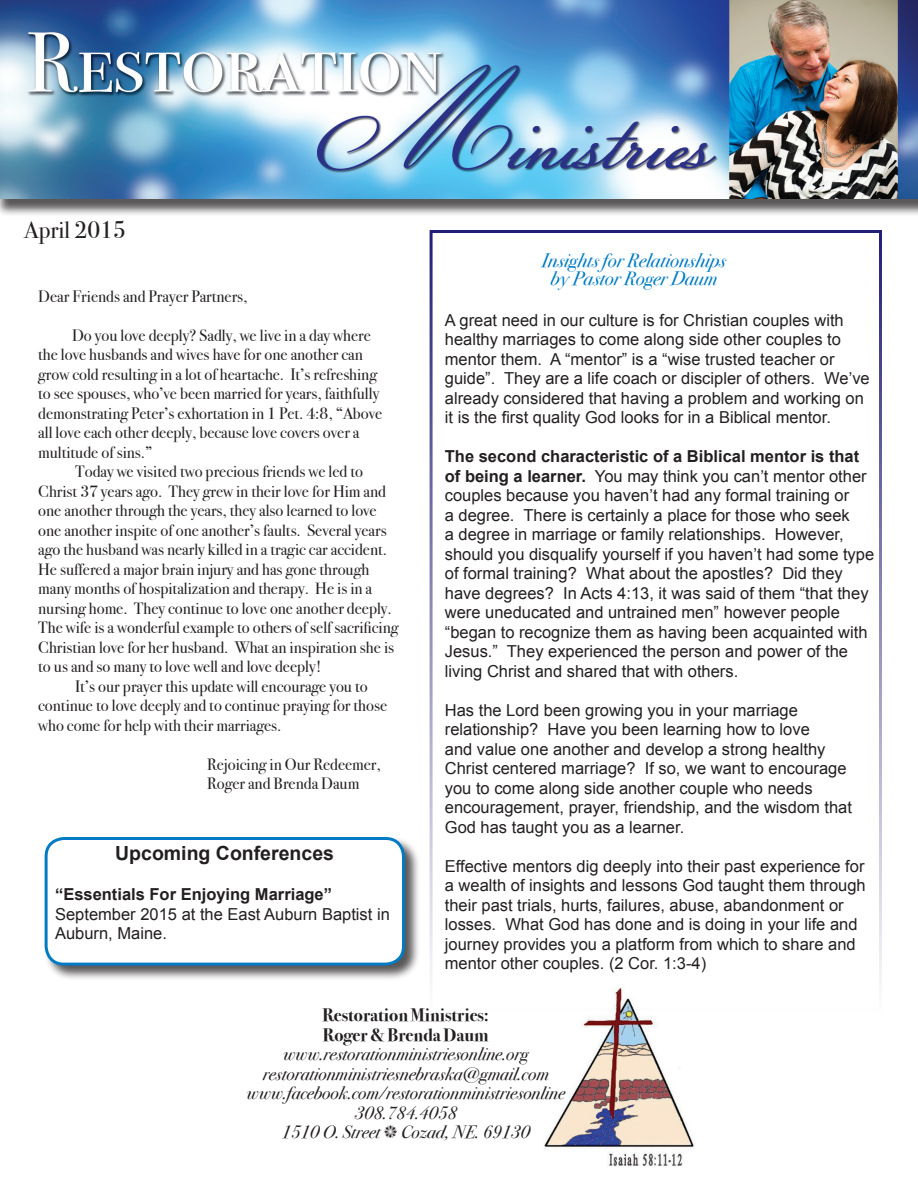
<style>
.page{position:relative;width:918px;height:1188px;background:#fff}
.page>*{position:absolute;margin:0;border:0;box-sizing:border-box;transform-origin:0 0}
.t1{font:24px "Bodoni Svty Two ITCTT Book";color:#231f20}
.t2{font:19.5px "Bodoni Svty Two OSITCTT Book It";color:#007bc3}
.t3{font:700 19.5px "Arial";color:#231f20}
.t4{font:18px "Bodoni Svty Two ITCTT Book Ita";color:#231f20}
.t5{font:18px "Bodoni Svty Two ITCTT Bold";color:#231f20}
.t6{font:16.5px/19.5px "Arial";color:#231f20}
.t7{font:16.5px/19.5px "Bodoni Svty Two ITCTT Book";color:#231f20}
.s1{font-weight:700}
</style>
<div class="page">
<img style="left:544px;top:1011px;width:150px;height:155px">
<div style="left:430px;top:230px;width:452px;height:781px;background:#fff;border:3px solid #231f75"></div>
<div style="left:0;top:0;width:918px;height:217px;background:#231f20;opacity:.75"></div>
<img style="left:0;top:0;width:918px;height:199px">
<div style="left:44px;top:836px;width:377px;height:145px;background:#231f20;opacity:.75"></div>
<div style="left:46px;top:838px;width:357px;height:126px;background:#fff;border-radius:18px"></div>
<div style="left:45px;top:837px;width:360px;height:129px;border:3px solid #007bc3;border-radius:18px"></div>
<p class="t1" style="left:24px;top:210px;width:103px">April 2015</p>
<p class="t7" style="left:38px;top:285px;width:211px">Dear Friends and Prayer Partners,</p>
<p class="t7" style="left:38px;top:324px;width:346px;text-indent:34px">Do you love deeply? Sadly, we live in a day where the love husbands and wives have for one another can grow cold resulting in a lot of heartache. It’s refreshing to see spouses, who’ve been married for years, faithfully demonstrating Peter’s exhortation in 1 Pet. 4:8, “Above all love each other deeply, because love covers over a multitude of sins.”</p>
<p class="t7" style="left:38px;top:460px;width:362px;text-indent:37px">Today we visited two precious friends we led to Christ 37 years ago. They grew in their love for Him and one another through the years, they also learned to love one another inspite of one another’s faults. Several years ago the husband was nearly killed in a tragic car accident.<br>He suffered a major brain injury and has gone through many months of hospitalization and therapy. He is in a nursing home. They continue to love one another deeply.<br>The wife is a wonderful example to others of self sacrificing Christian love for her husband. What an inspiration she is to us and so many to love well and love deeply!</p>
<p class="t7" style="left:38px;top:675px;width:350px;text-indent:37px">It’s our prayer this update will encourage you to continue to love deeply and to continue praying for those who come for help with their marriages.</p>
<p class="t7" style="left:207px;top:753px;width:175px">Rejoicing in Our Redeemer,</p>
<p class="t7" style="left:207px;top:772px;width:154px">Roger and Brenda Daum</p>
<p class="t3" style="left:115px;top:841px;width:220px">Upcoming Conferences</p>
<p class="t6" style="left:55px;top:884px;width:336px"><span class="s1">“Essentials For Enjoying Marriage”<br></span>September 2015 at the East Auburn Baptist in<br>Auburn, Maine.</p>
<p class="t2" style="left:542px;top:248px;width:186px">Insights for Relationships</p>
<p class="t2" style="left:550px;top:266px;width:168px">by Pastor Roger Daum</p>
<p class="t6" style="left:445px;top:310px;width:426px">A great need in our culture is for Christian couples with healthy marriages to come along side other couples to mentor them. A “mentor” is a “wise trusted teacher or guide”. They are a life coach or discipler of others. We’ve already considered that having a problem and working on it is the first quality God looks for in a Biblical mentor.</p>
<p class="t6" style="left:445px;top:447px;width:431px"><span class="s1">The second characteristic of a Biblical mentor is that of being a learner.</span> You may think you can’t mentor other couples because you haven’t had any formal training or<br>a degree. There is certainly a place for those who seek<br>a degree in marriage or family relationships. However, should you disqualify yourself if you haven’t had some type of formal training? What about the apostles? Did they have degrees? In Acts 4:13, it was said of them “that they were uneducated and untrained men” however people “began to recognize them as having been acquainted with Jesus.” They experienced the person and power of the living Christ and shared that with others.</p>
<p class="t6" style="left:445px;top:700px;width:409px">Has the Lord been growing you in your marriage relationship? Have you been learning how to love<br>and value one another and develop a strong healthy Christ centered marriage? If so, we want to encourage you to come along side another couple who needs encouragement, prayer, friendship, and the wisdom that God has taught you as a learner.</p>
<p class="t6" style="left:445px;top:856px;width:422px">Effective mentors dig deeply into their past experience for a wealth of insights and lessons God taught them through their past trials, hurts, failures, abuse, abandonment or losses. What God has done and is doing in your life and journey provides you a platform from which to share and mentor other couples. (2 Cor. 1:3-4)</p>
<p class="t5" style="left:322px;top:1001px;width:168px">Restoration Ministries:</p>
<p class="t5" style="left:323px;top:1020px;width:167px">Roger &amp; Brenda Daum</p>
<p class="t4" style="left:283px;top:1039px;width:247px">www.restorationministriesonline.org</p>
<p class="t4" style="left:263px;top:1058px;width:288px">restorationministriesnebraska@gmail.com</p>
<p class="t4" style="left:247px;top:1078px;width:320px">www.facebook.com/restorationministriesonline</p>
<p class="t4" style="left:355px;top:1097px;width:104px">308.784.4058</p>
<p class="t4" style="left:282px;top:1117px;width:250px">1510 O. Street Cozad, NE. 69130</p>
</div>
